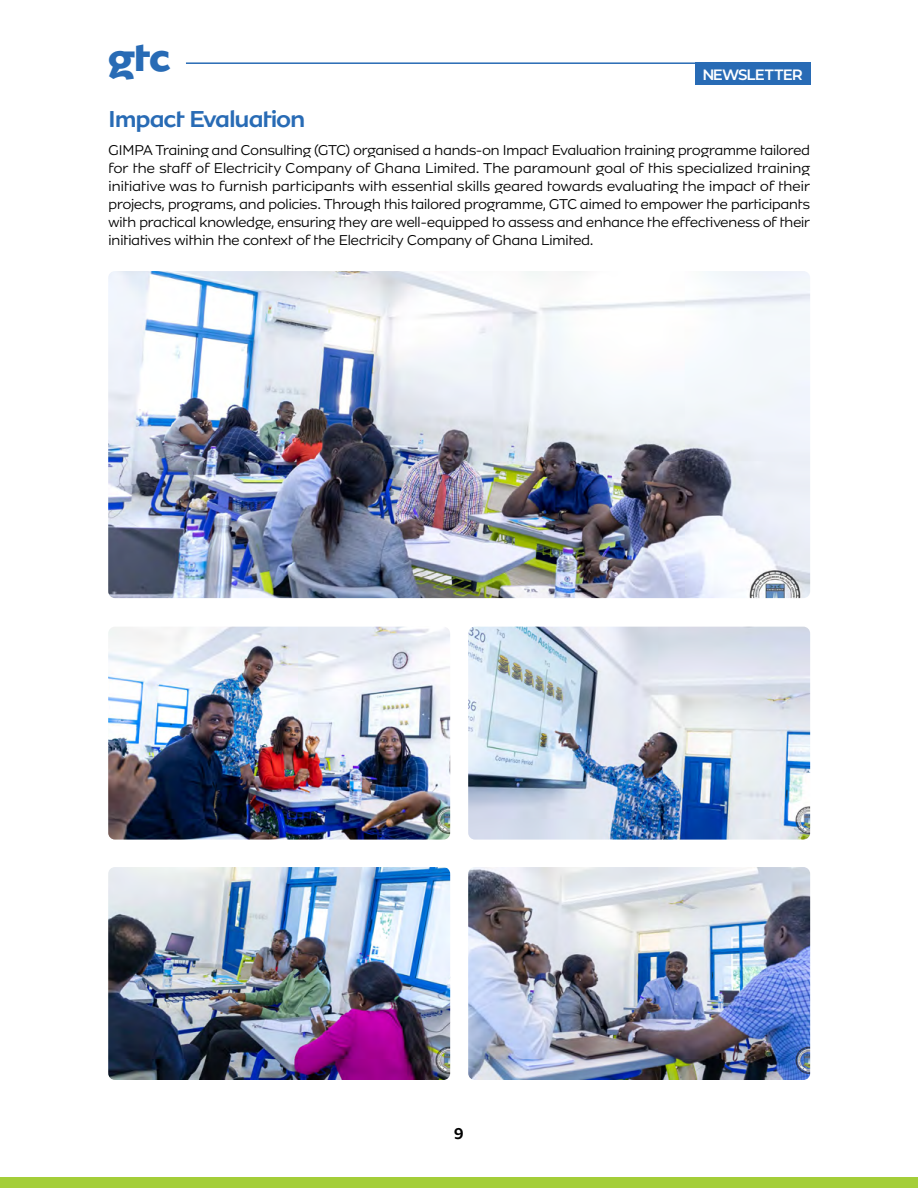
<style>
.page{position:relative;width:918px;height:1188px;background:#fff}
.page>*{position:absolute;margin:0;border:0;box-sizing:border-box;transform-origin:0 0}
.t1{font:800 40.5px "MTN Brighter Sans";color:#286bb5}
.t2{font:500 24.3px "MTN Brighter Sans";letter-spacing:-.05em;color:#286bb5}
.t3{font:500 16.5px "MTN Brighter Sans";color:#000}
.t4{font:300 15px/18px "MTN Brighter Sans";letter-spacing:-.04em;color:#000;text-align:justify}
.t5{font:600 15px "Montserrat";letter-spacing:-.055em;color:#fff}
</style>
<div class="page">
<div style="left:695px;top:62px;width:115px;height:23px;background:#286bb5"></div>
<hr style="left:186px;top:62px;width:509px;height:2px;background:#286bb5">
<div style="left:0;top:1177px;width:918px;height:11px;background:#a4ce39"></div>
<img style="left:108px;top:271px;width:702px;height:327px">
<img style="left:108px;top:627px;width:342px;height:213px">
<img style="left:468px;top:627px;width:342px;height:213px">
<img style="left:108px;top:867px;width:342px;height:213px">
<img style="left:468px;top:867px;width:342px;height:213px">
<h1 class="t1" style="left:108px;top:32px;width:64px">gtc</h1>
<h2 class="t2" style="left:108px;top:105px;width:199px">Impact Evaluation</h2>
<p class="t5" style="left:702px;top:64px;width:102px">NEWSLETTER</p>
<p class="t4" style="left:108px;top:141px;width:704px">GIMPA Training and Consulting (GTC) organised a hands-on Impact Evaluation training programme tailored for the staff of Electricity Company of Ghana Limited. The paramount goal of this specialized training initiative was to furnish participants with essential skills geared towards evaluating the impact of their projects, programs, and policies. Through this tailored programme, GTC aimed to empower the participants with practical knowledge, ensuring they are well-equipped to assess and enhance the effectiveness of their initiatives within the context of the Electricity Company of Ghana Limited.</p>
<p class="t3" style="left:454px;top:1123px;width:12px">9</p>
</div>
